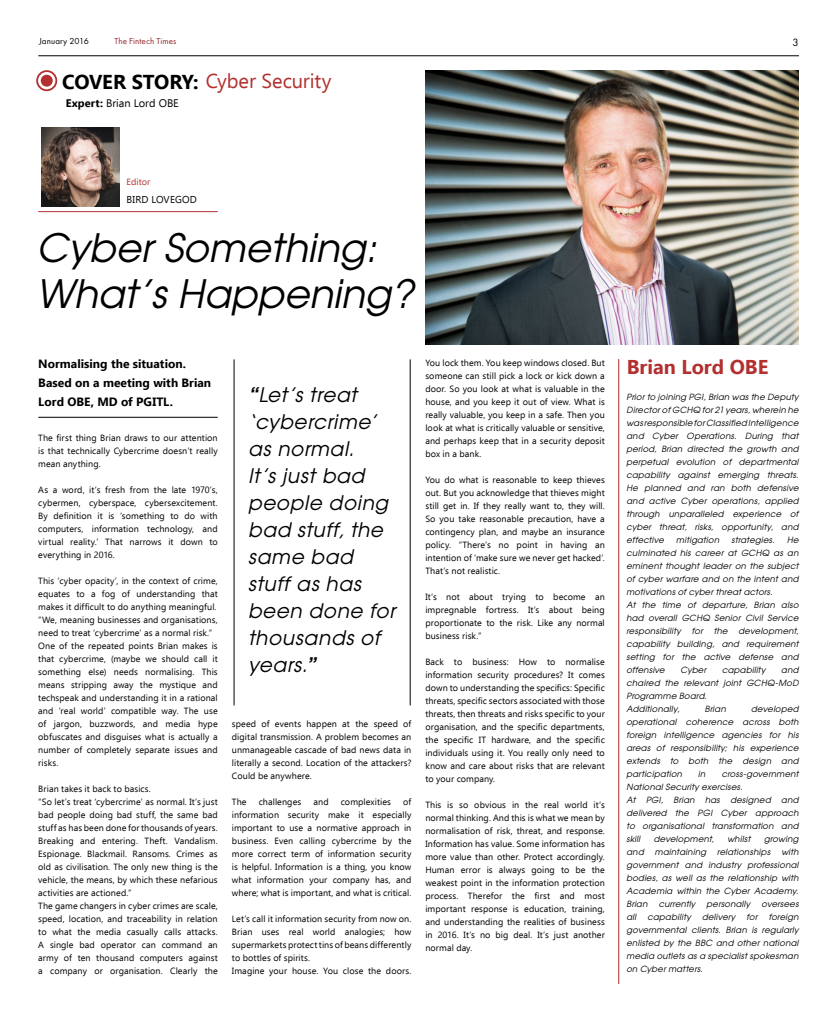
<style>
.page{position:relative;width:837px;height:1018px;background:#fff}
.page>*{position:absolute;margin:0;border:0;box-sizing:border-box;transform-origin:0 0}
.t1{font:italic 39px/46.8px "AG Avalanche C";color:#000}
.t2{font:20.1px "Ebrima";letter-spacing:-.005em;color:#b2302f}
.t3{font:italic 20px/27px "AG Avalanche C";letter-spacing:.03em;color:#000}
.t4{font:700 20px "Ebrima";letter-spacing:-.005em;color:#b2302f}
.t5{font:700 12px/19px "Ebrima";color:#000}
.t6{font:11px "Ebrima";color:#000}
.t7{font:11px "Futura Book C";color:#000}
.t8{font:10px "Ebrima";letter-spacing:.015em;color:#000}
.t9{font:9px/13px "Ebrima";letter-spacing:.01em;color:#000;text-align:justify}
.t10{font:9px "Futura Book C";letter-spacing:.015em;color:#94272f}
.t11{font:9px "Futura Book C";letter-spacing:.01em;color:#000}
.t12{font:9px "Ebrima";letter-spacing:.005em;color:#b2302f}
.t13{font:italic 8.5px/13px "AG Avalanche C";letter-spacing:.025em;color:#000;text-align:justify}
.s1{font-weight:700;color:#000}
.s2{font-weight:700}
</style>
<div class="page">
<hr style="left:38px;top:55px;width:760px;height:1px;background:#000">
<div style="left:36px;top:70px;width:21px;height:21px;border:2px solid #b2302f;border-radius:50%"></div>
<div style="left:41px;top:75px;width:12px;height:12px;background:#b2302f;border-radius:50%"></div>
<hr style="left:233px;top:359px;width:1px;height:346px;background:#000">
<hr style="left:409px;top:359px;width:1px;height:346px;background:#000">
<hr style="left:618px;top:359px;width:1px;height:625px;background:#b2302f">
<hr style="left:38px;top:417px;width:180px;height:1px;background:#000">
<img style="left:42px;top:127px;width:78px;height:79px">
<hr style="left:38px;top:211px;width:180px;height:1px;background:#b2302f">
<img style="left:425px;top:70px;width:373px;height:274px">
<p class="t11" style="left:39px;top:36px;width:51px">January 2016</p>
<p class="t10" style="left:114px;top:36px;width:63px">The Fintech Times</p>
<p class="t7" style="left:792px;top:36px;width:8px">3</p>
<h2 class="t2" style="left:62px;top:67px;width:271px"><span class="s1">COVER STORY:</span> Cyber Security</h2>
<p class="t6" style="left:66px;top:95px;width:114px"><span class="s2">Expert:</span> Brian Lord OBE</p>
<p class="t12" style="left:126px;top:176px;width:25px">Editor</p>
<p class="t8" style="left:126px;top:192px;width:72px">BIRD LOVEGOD</p>
<h1 class="t1" style="left:38px;top:223px;width:379px">Cyber Something:<br>What’s Happening?</h1>
<h3 class="t5" style="left:38px;top:354px;width:174px">Normalising the situation.<br>Based on a meeting with Brian<br>Lord OBE, MD of PGITL.</h3>
<p class="t9" style="left:38px;top:431px;width:181px">The first thing Brian draws to our attention is that technically Cybercrime doesn’t really mean anything.</p>
<p class="t9" style="left:38px;top:483px;width:181px">As a word, it’s fresh from the late 1970’s, cybermen, cyberspace, cybersexcitement.<br>By definition it is ‘something to do with computers, information technology, and virtual reality.’ That narrows it down to everything in 2016.</p>
<p class="t9" style="left:38px;top:574px;width:181px;text-align:left">This ‘cyber opacity’, in the context of crime, equates to a fog of understanding that makes it difficult to do anything meaningful. “We, meaning businesses and organisations, need to treat ‘cybercrime’ as a normal risk.” One of the repeated points Brian makes is that cybercrime, (maybe we should call it something else) needs normalising. This means stripping away the mystique and techspeak and understanding it in a rational and ‘real world’ compatible way. The use of jargon, buzzwords, and media hype obfuscates and disguises what is actually a number of completely separate issues and risks.</p>
<p class="t9" style="left:38px;top:782px;width:181px;text-align:left">Brian takes it back to basics.<br>“So let’s treat ‘cybercrime’ as normal. It’s just bad people doing bad stuff, the same bad stuff as has been done for thousands of years.<br>Breaking and entering. Theft. Vandalism.<br>Espionage. Blackmail. Ransoms. Crimes as old as civilisation. The only new thing is the vehicle, the means, by which these nefarious activities are actioned.”<br>The game changers in cyber crimes are scale, speed, location, and traceability in relation to what the media casually calls attacks.<br>A single bad operator can command an army of ten thousand computers against a company or organisation. Clearly the</p>
<h3 class="t3" style="left:249px;top:381px;width:149px"><span class="s2">“</span>Let’s treat ‘cybercrime’ as normal.<br>It’s just bad people doing bad stuff, the same bad stuff as has been done for thousands of years.<span class="s2">”</span></h3>
<p class="t9" style="left:232px;top:717px;width:181px">speed of events happen at the speed of digital transmission. A problem becomes an unmanageable cascade of bad news data in literally a second. Location of the attackers?<br>Could be anywhere.</p>
<p class="t9" style="left:232px;top:795px;width:16px">The</p>
<p class="t9" style="left:259px;top:795px;width:44px">challenges</p>
<p class="t9" style="left:313px;top:795px;width:17px">and</p>
<p class="t9" style="left:340px;top:795px;width:52px">complexities</p>
<p class="t9" style="left:232px;top:795px;width:181px;text-indent:171px">of information security make it especially important to use a normative approach in business. Even calling cybercrime by the more correct term of information security is helpful. Information is a thing, you know what information your company has, and where; what is important, and what is critical.</p>
<p class="t9" style="left:232px;top:912px;width:181px;text-align:left">Let’s call it information security from now on.<br>Brian uses real world analogies; how supermarkets protect tins of beans differently to bottles of spirits.<br>Imagine your house. You close the doors.</p>
<p class="t9" style="left:425px;top:356px;width:181px">You lock them. You keep windows closed. But someone can still pick a lock or kick down a door. So you look at what is valuable in the house, and you keep it out of view. What is really valuable, you keep in a safe. Then you look at what is critically valuable or sensitive, and perhaps keep that in a security deposit box in a bank.</p>
<p class="t9" style="left:425px;top:473px;width:181px">You do what is reasonable to keep thieves out. But you acknowledge that thieves might still get in. If they really want to, they will.<br>So you take reasonable precaution, have a contingency plan, and maybe an insurance policy. “There’s no point in having an intention of ‘make sure we never get hacked’.<br>That’s not realistic.</p>
<p class="t9" style="left:425px;top:590px;width:181px">It’s not about trying to become an impregnable fortress. It’s about being proportionate to the risk. Like any normal business risk.”</p>
<p class="t9" style="left:425px;top:655px;width:181px">Back to business: How to normalise information security procedures? It comes down to understanding the specifics: Specific threats, specific sectors associated with those threats, then threats and risks specific to your organisation, and the specific departments, the specific IT hardware, and the specific individuals using it. You really only need to know and care about risks that are relevant to your company.</p>
<p class="t9" style="left:425px;top:798px;width:181px">This is so obvious in the real world it’s normal thinking. And this is what we mean by normalisation of risk, threat, and response.<br>Information has value. Some information has more value than other. Protect accordingly.<br>Human error is always going to be the weakest point in the information protection process. Therefor the first and most important response is education, training, and understanding the realities of business in 2016. It’s no big deal. It’s just another normal day.</p>
<h3 class="t4" style="left:626px;top:352px;width:143px">Brian Lord OBE</h3>
<p class="t13" style="left:626px;top:390px;width:174px">Prior to joining PGI, Brian was the Deputy Director of GCHQ for 21 years, wherein he was responsible for Classified Intelligence and Cyber Operations. During that period, Brian directed the growth and perpetual evolution of departmental capability against emerging threats.<br>He planned and ran both defensive and active Cyber operations, applied through unparalleled experience of cyber threat, risks, opportunity, and effective</p>
<p class="t13" style="left:626px;top:533px;width:174px;text-align:left;text-indent:160px">He culminated his career at GCHQ as an eminent thought leader on the subject of cyber warfare and on the intent and motivations of cyber threat actors.<br>At the time of departure, Brian also had overall GCHQ Senior Civil Service responsibility</p>
<p class="t13" style="left:676px;top:533px;width:44px">mitigation</p>
<p class="t13" style="left:731px;top:533px;width:45px">strategies.</p>
<p class="t13" style="left:626px;top:624px;width:174px;text-indent:112px">development, capability building, and requirement setting for the active defense and offensive</p>
<p class="t13" style="left:692px;top:624px;width:13px">for</p>
<p class="t13" style="left:713px;top:624px;width:15px">the</p>
<p class="t13" style="left:680px;top:663px;width:27px">Cyber</p>
<p class="t13" style="left:722px;top:663px;width:45px">capability</p>
<p class="t13" style="left:626px;top:663px;width:174px;text-align:left;text-indent:155px">and chaired the relevant joint GCHQ-MoD<br>Programme Board.<br>Additionally,</p>
<p class="t13" style="left:626px;top:702px;width:174px;text-indent:125px">developed operational coherence across both foreign intelligence agencies for his areas of responsibility; his experience extends to both the design and participation</p>
<p class="t13" style="left:704px;top:702px;width:23px">Brian</p>
<p class="t13" style="left:626px;top:767px;width:174px;text-align:left;text-indent:95px">cross-government<br>National Security exercises.<br>At PGI, Brian has designed and delivered the PGI Cyber approach to organisational transformation and skill</p>
<p class="t13" style="left:698px;top:767px;width:9px">in</p>
<p class="t13" style="left:654px;top:832px;width:62px">development,</p>
<p class="t13" style="left:727px;top:832px;width:25px">whilst</p>
<p class="t13" style="left:764px;top:832px;width:36px">growing</p>
<p class="t13" style="left:626px;top:845px;width:174px;text-indent:155px">with government and industry professional bodies, as well as the relationship with Academia within the Cyber Academy.<br>Brian</p>
<p class="t13" style="left:626px;top:845px;width:19px">and</p>
<p class="t13" style="left:655px;top:845px;width:53px">maintaining</p>
<p class="t13" style="left:717px;top:845px;width:54px">relationships</p>
<p class="t13" style="left:658px;top:897px;width:38px">currently</p>
<p class="t13" style="left:706px;top:897px;width:45px">personally</p>
<p class="t13" style="left:761px;top:897px;width:39px">oversees</p>
<p class="t13" style="left:626px;top:910px;width:174px;text-indent:142px">foreign governmental clients. Brian is regularly enlisted by the BBC and other national media outlets as a specialist spokesman on Cyber matters.</p>
<p class="t13" style="left:626px;top:910px;width:11px">all</p>
<p class="t13" style="left:647px;top:910px;width:45px">capability</p>
<p class="t13" style="left:702px;top:910px;width:35px">delivery</p>
<p class="t13" style="left:746px;top:910px;width:13px">for</p>
</div>
